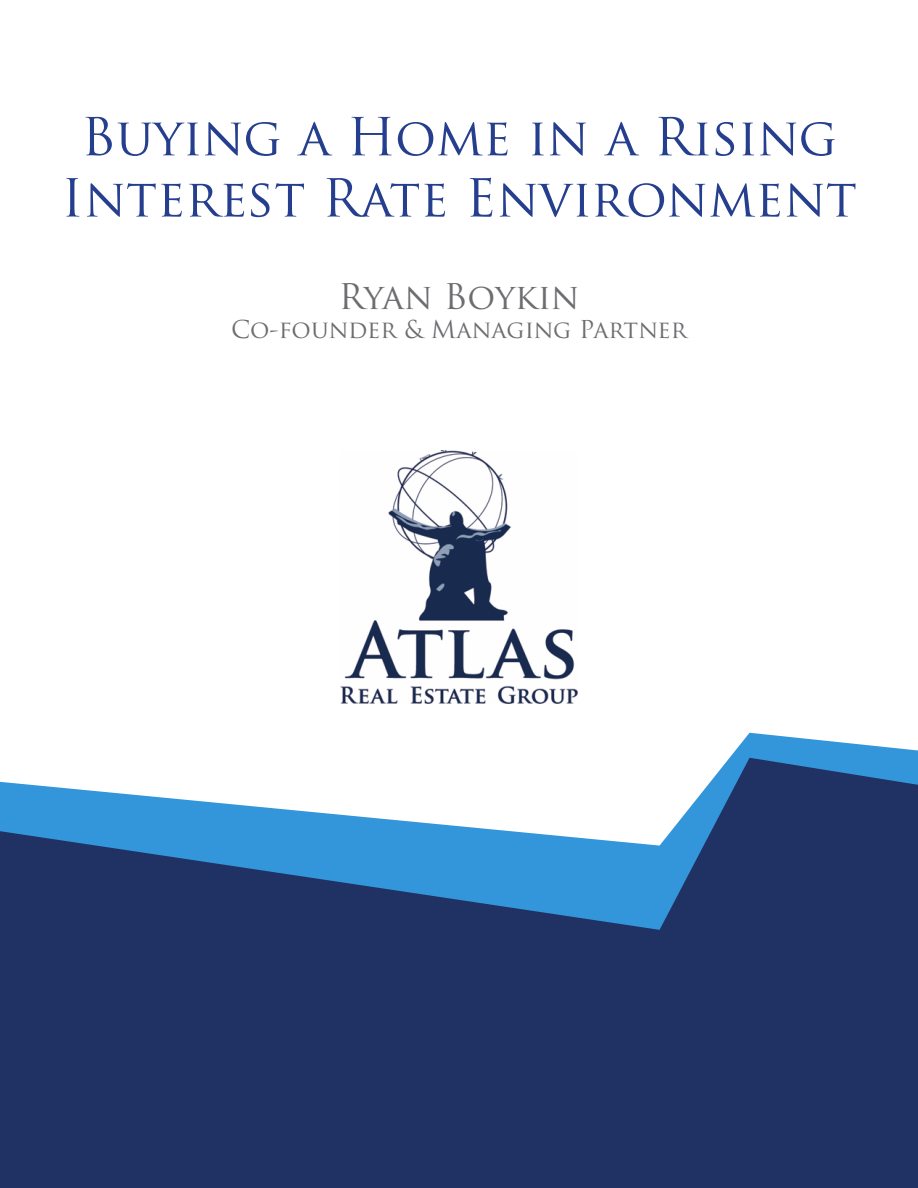
<style>
.page{position:relative;width:918px;height:1188px;background:#fff}
.page>*{position:absolute;margin:0;border:0;box-sizing:border-box;transform-origin:0 0}
.t1{font:51px "Trajan Pro";color:#253f8e}
.t2{font:34.5px "Trajan Pro";letter-spacing:-.005em;color:#6c6d70}
.t3{font:24px "Trajan Pro";color:#6c6d70}
</style>
<div class="page">
<img style="left:341px;top:450px;width:236px;height:253px">
<svg style="left:729px;top:733px;width:189px;height:25px;fill:#3396da"></svg>
<svg style="left:0;top:758px;width:918px;height:430px;background:#385382"></svg>
<p class="t1" style="left:81px;top:104px;width:758px">Buying a Home in a Rising</p>
<p class="t1" style="left:61px;top:166px;width:797px">Interest Rate Environment</p>
<p class="t2" style="left:339px;top:275px;width:242px">Ryan Boykin</p>
<p class="t3" style="left:231px;top:314px;width:457px">Co-founder &amp; Managing Partner</p>
</div>
